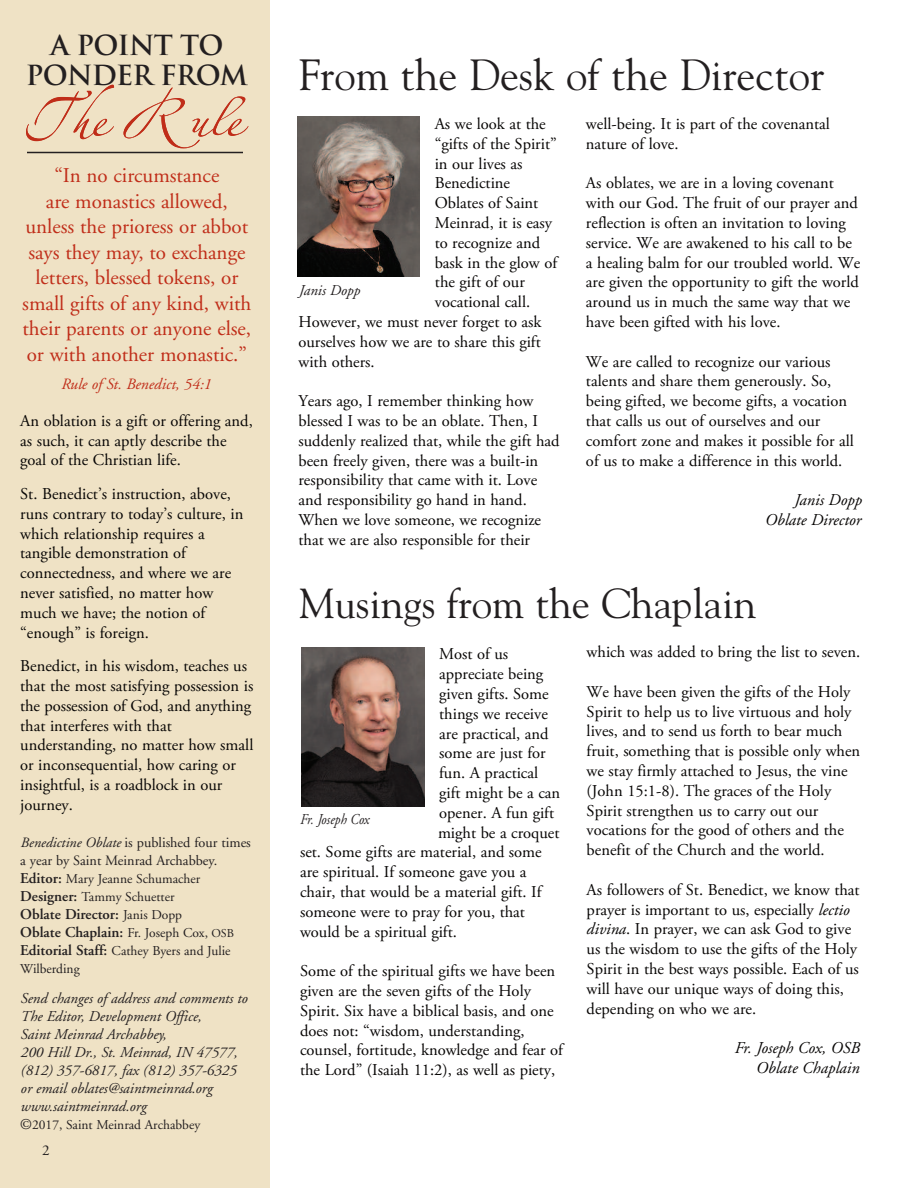
<style>
.page{position:relative;width:918px;height:1188px;background:#fff}
.page>*{position:absolute;margin:0;border:0;box-sizing:border-box;transform-origin:0 0}
.t1{font:73.05px "Linotype Zapfino Three";color:#c02d19}
.t2{font:43.5px "Goudy";color:#231f20}
.t3{font:41.85px "Goudy";color:#231f20}
.t4{font:700 27px/30px "Trajan Pro";letter-spacing:-.03em;color:#231f20;text-align:center}
.t5{font:21px/25.5px "Adobe Garamond";color:#c02d19;text-align:center}
.t6{font:16.5px/19.8px "Adobe Garamond Pro";color:#070504}
.t7{font:italic 16.5px/19.8px "Adobe Garamond";color:#070504;text-align:right}
.t8{font:italic 15.75px "Adobe Garamond";color:#c02d19}
.t9{font:italic 15px/18px "Adobe Garamond";color:#231f20}
.t10{font:600 15px/18px "Adobe Garamond";color:#231f20}
.t11{font:italic 15px "Adobe Garamond";color:#231f20;scale:.87 1}
.t12{font:15px "Adobe Garamond";color:#231f20}
.t13{font:14.25px/18px "Adobe Garamond";color:#231f20}
.t14{font:13.5px/18px "Adobe Garamond";color:#231f20}
.s1{font-style:italic}
.s2{font-weight:600;font-size:15px}
.s3{font-weight:400;font-size:13.5px}
.s4{font-weight:400;font-size:12px}
.s5{font-size:15px}
</style>
<div class="page">
<div style="left:0;top:0;width:270px;height:1188px;background:#efe2c5"></div>
<hr style="left:27px;top:152px;width:216px;height:1px;background:#231f20">
<img style="left:302px;top:647px;width:122px;height:160px">
<img style="left:297px;top:117px;width:123px;height:159px">
<h3 class="t4" style="left:26px;top:30px;width:224px">A POINT TO<br>PONDER FROM</h3>
<h1 class="t1" style="left:23px;top:66px;width:220px">TheRule</h1>
<p class="t5" style="left:22px;top:165px;width:231px">“In no circumstance<br>are monastics allowed, unless the prioress or abbot says they may, to exchange letters, blessed tokens, or small gifts of any kind, with their parents or anyone else, or with another monastic.”</p>
<p class="t8" style="left:61px;top:378px;width:152px">Rule of St. Benedict, 54:1</p>
<p class="t6" style="left:20px;top:412px;width:234px">An oblation is a gift or offering and, as such, it can aptly describe the goal of the Christian life.</p>
<p class="t6" style="left:20px;top:485px;width:225px">St. Benedict’s instruction, above, runs contrary to today’s culture, in which relationship requires a tangible demonstration of connectedness, and where we are never satisfied, no matter how much we have; the notion of “enough” is foreign.</p>
<p class="t6" style="left:20px;top:657px;width:235px">Benedict, in his wisdom, teaches us that the most satisfying possession is the possession of God, and anything that interferes with that understanding, no matter how small or inconsequential, how caring or insightful, is a roadblock in our journey.</p>
<p class="t13" style="left:20px;top:834px;width:232px"><span class="s1">Benedictine Oblate</span> is published four times a year by Saint Meinrad Archabbey.</p>
<p class="t14" style="left:20px;top:870px;width:182px"><span class="s2">Editor:</span> Mary Jeanne Schumacher<br><span class="s2">Designer:</span> Tammy Schuetter</p>
<p class="t10" style="left:20px;top:906px;width:215px">Oblate Director: <span class="s3">Janis Dopp<br></span>Oblate Chaplain: <span class="s3">Fr. Joseph Cox,</span> <span class="s4">OSB</span></p>
<p class="t14" style="left:20px;top:942px;width:212px"><span class="s2">Editorial Staff:</span> Cathey Byers and Julie<br>Wilberding</p>
<p class="t9" style="left:20px;top:990px;width:228px">Send changes of address and comments to<br>The Editor, Development Office,<br>Saint Meinrad Archabbey,<br>200 Hill Dr., St. Meinrad, IN 47577, (812) 357-6817, fax (812) 357-6325 or email oblates@saintmeinrad.org www.saintmeinrad.org</p>
<p class="t14" style="left:20px;top:1116px;width:182px"><span class="s5">©</span>2017, Saint Meinrad Archabbey</p>
<p class="t12" style="left:42px;top:1145px;width:9px">2</p>
<h2 class="t2" style="left:299px;top:49px;width:527px">From the Desk of the Director</h2>
<p class="t6" style="left:435px;top:115px;width:113px">As we look at the</p>
<p class="t6" style="left:435px;top:135px;width:124px">“gifts of the Spirit”</p>
<p class="t6" style="left:435px;top:155px;width:89px">in our lives as</p>
<p class="t6" style="left:435px;top:175px;width:77px">Benedictine</p>
<p class="t6" style="left:435px;top:195px;width:105px">Oblates of Saint</p>
<p class="t6" style="left:435px;top:214px;width:119px">Meinrad, it is easy</p>
<p class="t6" style="left:435px;top:234px;width:107px">to recognize and</p>
<p class="t6" style="left:435px;top:254px;width:124px">bask in the glow of</p>
<p class="t6" style="left:435px;top:274px;width:91px">the gift of our</p>
<p class="t6" style="left:435px;top:294px;width:97px">vocational call.</p>
<p class="t6" style="left:298px;top:313px;width:245px">However, we must never forget to ask</p>
<p class="t6" style="left:298px;top:333px;width:244px">ourselves how we are to share this gift</p>
<p class="t6" style="left:298px;top:353px;width:78px">with others.</p>
<p class="t6" style="left:298px;top:393px;width:263px">Years ago, I remember thinking how blessed I was to be an oblate. Then, I suddenly realized that, while the gift had been freely given, there was a built-in responsibility that came with it. Love and responsibility go hand in hand.<br>When we love someone, we recognize that we are also responsible for their</p>
<p class="t9" style="left:298px;top:283px;width:63px">Janis Dopp</p>
<p class="t6" style="left:586px;top:115px;width:246px">well-being. It is part of the covenantal nature of love.</p>
<p class="t6" style="left:586px;top:175px;width:276px">As oblates, we are in a loving covenant with our God. The fruit of our prayer and reflection is often an invitation to loving service. We are awakened to his call to be a healing balm for our troubled world. We are given the opportunity to gift the world around us in much the same way that we have been gifted with his love.</p>
<p class="t6" style="left:586px;top:353px;width:269px">We are called to recognize our various talents and share them generously. So, being gifted, we become gifts, a vocation that calls us out of ourselves and our comfort zone and makes it possible for all of us to make a difference in this world.</p>
<p class="t7" style="left:764px;top:492px;width:99px">Janis Dopp<br>Oblate Director</p>
<h3 class="t3" style="left:299px;top:580px;width:459px">Musings from the Chaplain</h3>
<p class="t6" style="left:439px;top:646px;width:71px">Most of us</p>
<p class="t6" style="left:439px;top:666px;width:106px">appreciate being</p>
<p class="t6" style="left:439px;top:685px;width:111px">given gifts. Some</p>
<p class="t6" style="left:439px;top:705px;width:110px">things we receive</p>
<p class="t6" style="left:439px;top:725px;width:111px">are practical, and</p>
<p class="t6" style="left:439px;top:745px;width:108px">some are just for</p>
<p class="t6" style="left:439px;top:765px;width:101px">fun. A practical</p>
<p class="t6" style="left:439px;top:784px;width:123px">gift might be a can</p>
<p class="t6" style="left:439px;top:804px;width:116px">opener. A fun gift</p>
<p class="t6" style="left:438px;top:824px;width:123px">might be a croquet</p>
<p class="t6" style="left:300px;top:844px;width:243px">set. Some gifts are material, and some</p>
<p class="t6" style="left:300px;top:864px;width:228px">are spiritual. If someone gave you a</p>
<p class="t6" style="left:300px;top:883px;width:243px">chair, that would be a material gift. If</p>
<p class="t6" style="left:300px;top:903px;width:226px">someone were to pray for you, that</p>
<p class="t6" style="left:300px;top:923px;width:158px">would be a spiritual gift.</p>
<p class="t6" style="left:300px;top:963px;width:265px">Some of the spiritual gifts we have been given are the seven gifts of the Holy Spirit. Six have a biblical basis, and one does not: “wisdom, understanding, counsel, fortitude, knowledge and fear of the Lord” (Isaiah 11:2), as well as piety,</p>
<p class="t11" style="left:300px;top:814px;width:81px">Fr. Joseph Cox</p>
<p class="t6" style="left:587px;top:644px;width:275px">which was added to bring the list to seven.</p>
<p class="t6" style="left:587px;top:683px;width:275px">We have been given the gifts of the Holy Spirit to help us to live virtuous and holy lives, and to send us forth to bear much fruit, something that is possible only when we stay firmly attached to Jesus, the vine (John 15:1-8). The graces of the Holy Spirit strengthen us to carry out our vocations for the good of others and the benefit of the Church and the world.</p>
<p class="t6" style="left:587px;top:881px;width:275px">As followers of St. Benedict, we know that prayer is important to us, especially <span class="s1">lectio divina</span>. In prayer, we can ask God to give us the wisdom to use the gifts of the Holy Spirit in the best ways possible. Each of us will have our unique ways of doing this, depending on who we are.</p>
<p class="t7" style="left:734px;top:1040px;width:127px">Fr. Joseph Cox, OSB<br>Oblate Chaplain</p>
</div>
